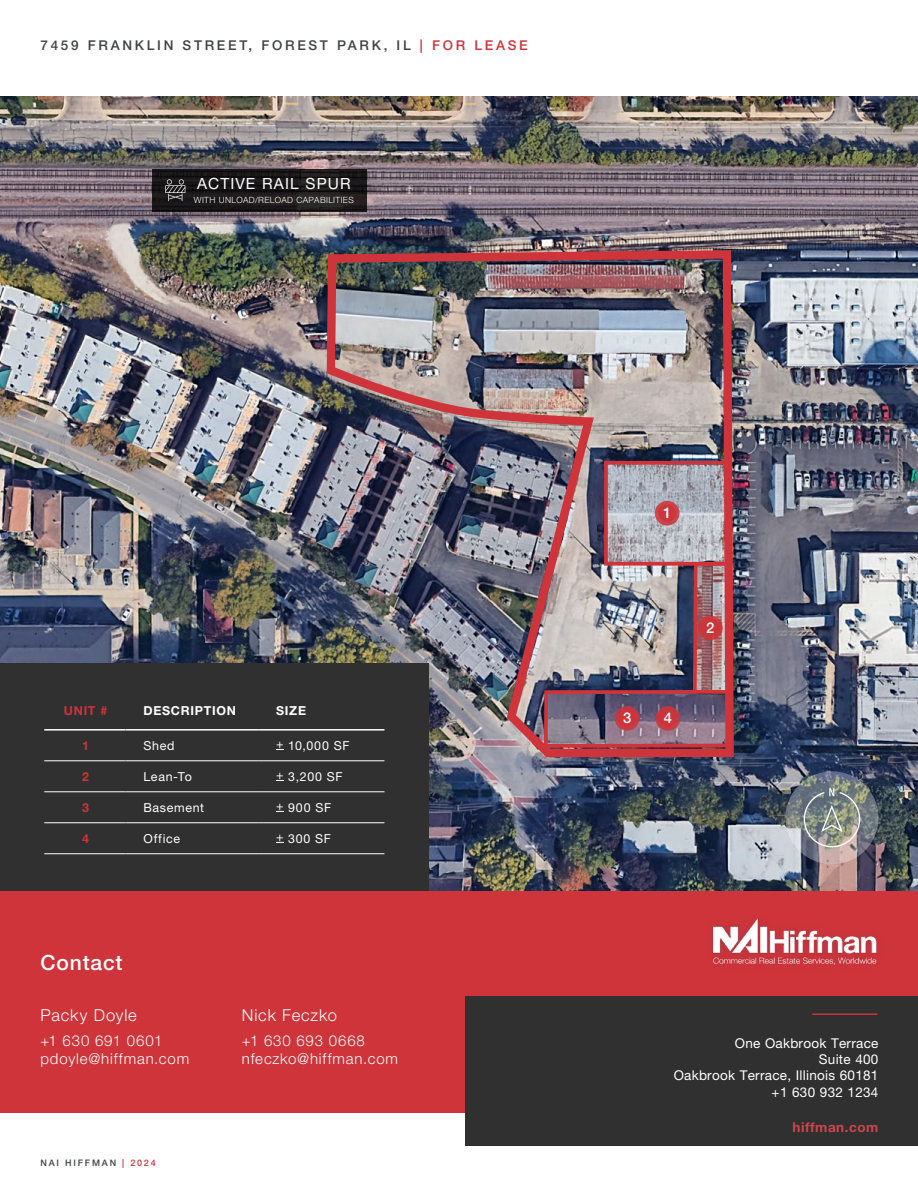
<style>
.page{position:relative;width:918px;height:1188px;background:#fff}
.page>*{position:absolute;margin:0;border:0;box-sizing:border-box;transform-origin:0 0}
.t1{font:500 21px "Helvetica Neue LT Std";letter-spacing:.04em;color:#fff}
.t2{font:300 16.5px "Helvetica Neue LT Std";letter-spacing:.05em;color:#fff}
.t3{font:15.45px "Helvetica Neue LT Std";letter-spacing:.07em;color:#fff}
.t4{font:300 15px/18px "Helvetica Neue LT Std";letter-spacing:.055em;color:#fff}
.t5{font:500 14.85px "Helvetica Neue LT Std";color:#fff}
.t6{font:13.5px/16.4px "Helvetica Neue LT Std";letter-spacing:.02em;color:#fff;text-align:right}
.t7{font:500 13.5px "Helvetica Neue LT Std";letter-spacing:.2em;color:#414242}
.t8{font:700 13.5px "Helvetica Neue LT Std";letter-spacing:.04em;color:#cf464b}
.t9{font:12.45px "Helvetica Neue LT Std";letter-spacing:.055em;color:#fff}
.t10{font:700 12.45px "Helvetica Neue LT Std";letter-spacing:.06em;color:#fff}
.t11{font:700 12.45px "Helvetica Neue LT Std";color:#ce343a}
.t12{font:500 9px "Helvetica Neue LT Std";letter-spacing:.2em;color:#414242}
.t13{font:300 8.55px "Helvetica Neue LT Std";letter-spacing:.04em;color:#fff}
.s1{color:#ce343a}
</style>
<div class="page">
<img style="left:0;top:96px;width:918px;height:795px">
<div style="left:0;top:664px;width:429px;height:230px;background:#303030"></div>
<div style="left:0;top:891px;width:918px;height:221px;background:#ce343a"></div>
<div style="left:466px;top:997px;width:452px;height:149px;background:#303030"></div>
<hr style="left:812px;top:1013px;width:66px;height:2px;background:#ce343a">
<img style="left:738px;top:919px;width:139px;height:46px">
<hr style="left:44px;top:760px;width:82px;height:1px;background:#fff">
<hr style="left:126px;top:760px;width:132px;height:1px;background:#fff">
<hr style="left:258px;top:760px;width:126px;height:1px;background:#fff">
<hr style="left:44px;top:791px;width:82px;height:1px;background:#fff">
<hr style="left:126px;top:791px;width:132px;height:1px;background:#fff">
<hr style="left:258px;top:791px;width:126px;height:1px;background:#fff">
<hr style="left:44px;top:822px;width:82px;height:1px;background:#fff">
<hr style="left:126px;top:822px;width:132px;height:1px;background:#fff">
<hr style="left:258px;top:822px;width:126px;height:1px;background:#fff">
<hr style="left:44px;top:853px;width:82px;height:1px;background:#fff">
<hr style="left:126px;top:853px;width:132px;height:1px;background:#fff">
<hr style="left:258px;top:853px;width:126px;height:1px;background:#fff">
<hr style="left:44px;top:729px;width:82px;height:2px;background:#fff">
<hr style="left:126px;top:729px;width:132px;height:2px;background:#fff">
<hr style="left:258px;top:729px;width:126px;height:2px;background:#fff">
<img style="left:323px;top:246px;width:415px;height:900px">
<svg style="left:785px;top:771px;width:93px;height:93px;background:#898b8e"></svg>
<svg style="left:803px;top:788px;width:58px;height:59px;background:#8c928d"></svg>
<img style="left:542px;top:459px;width:191px;height:291px">
<svg style="left:152px;top:169px;width:215px;height:43px;background:#1b1819"></svg>
<svg style="left:165px;top:179px;width:20px;height:22px"></svg>
<p class="t7" style="left:40px;top:37px;width:489px">7459 FRANKLIN STREET, FOREST PARK, IL <span class="s1">| FOR LEASE</span></p>
<p class="t3" style="left:197px;top:174px;width:155px">ACTIVE RAIL SPUR</p>
<p class="t13" style="left:194px;top:194px;width:161px">WITH UNLOAD/RELOAD CAPABILITIES</p>
<p class="t11" style="left:64px;top:703px;width:45px">UNIT #</p>
<p class="t10" style="left:143px;top:703px;width:94px">DESCRIPTION</p>
<p class="t10" style="left:276px;top:703px;width:32px">SIZE</p>
<p class="t11" style="left:82px;top:738px;width:8px">1</p>
<p class="t9" style="left:143px;top:738px;width:33px">Shed</p>
<p class="t9" style="left:276px;top:738px;width:75px">+ 10,000 SF</p>
<p class="t11" style="left:82px;top:769px;width:8px">2</p>
<p class="t9" style="left:143px;top:769px;width:50px">Lean-To</p>
<p class="t9" style="left:276px;top:769px;width:68px">+ 3,200 SF</p>
<p class="t11" style="left:82px;top:800px;width:8px">3</p>
<p class="t9" style="left:143px;top:800px;width:62px">Basement</p>
<p class="t9" style="left:276px;top:800px;width:57px">+ 900 SF</p>
<p class="t11" style="left:82px;top:831px;width:8px">4</p>
<p class="t9" style="left:143px;top:831px;width:38px">Office</p>
<p class="t9" style="left:276px;top:831px;width:57px">+ 300 SF</p>
<h1 class="t1" style="left:40px;top:950px;width:84px">Contact</h1>
<p class="t2" style="left:40px;top:1005px;width:98px">Packy Doyle</p>
<p class="t4" style="left:40px;top:1031px;width:150px">+1 630 691 0601 pdoyle@hiffman.com</p>
<p class="t12" style="left:40px;top:1158px;width:117px">NAI HIFFMAN <span class="s1">| 2024</span></p>
<p class="t2" style="left:242px;top:1005px;width:96px">Nick Feczko</p>
<p class="t4" style="left:242px;top:1031px;width:158px">+1 630 693 0668 nfeczko@hiffman.com</p>
<p class="t5" style="left:663px;top:504px;width:10px">1</p>
<p class="t5" style="left:623px;top:709px;width:10px">3</p>
<p class="t5" style="left:664px;top:709px;width:10px">4</p>
<p class="t5" style="left:706px;top:619px;width:10px">2</p>
<p class="t6" style="left:674px;top:1034px;width:206px">One Oakbrook Terrace<br>Suite 400<br>Oakbrook Terrace, Illinois 60181 +1 630 932 1234</p>
<p class="t8" style="left:793px;top:1119px;width:87px">hiffman.com</p>
</div>
